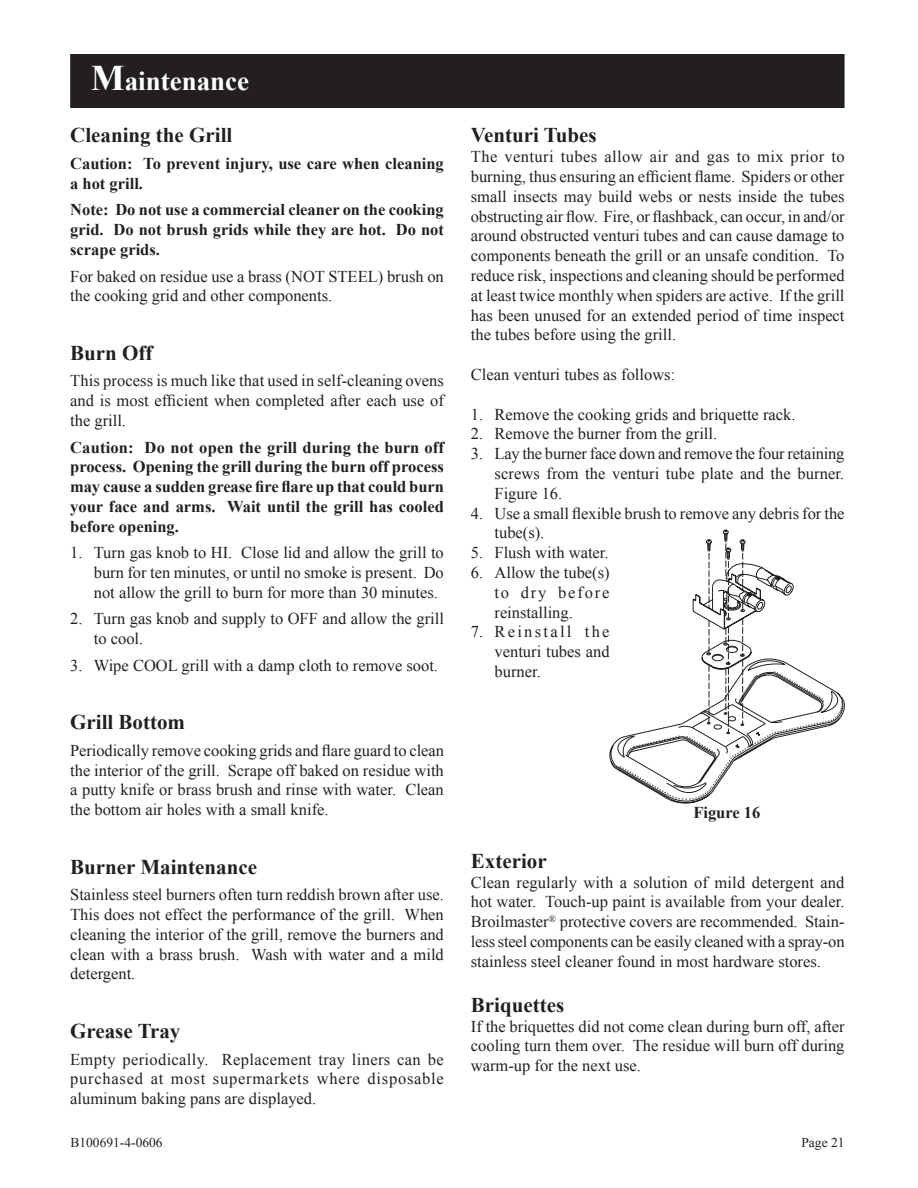
<style>
.page{position:relative;width:918px;height:1188px;background:#fff}
.page>*{position:absolute;margin:0;border:0;box-sizing:border-box;transform-origin:0 0}
.t1{font:700 27px "Times New Roman";color:#fff}
.t2{font:700 21px "Times New Roman";color:#231f20}
.t3{font:16.5px/19.8px "Times New Roman";color:#231f20;text-align:justify}
.t4{font:700 16.5px/19.8px "Times New Roman";color:#231f20;text-align:justify}
.t5{font:13.5px "Times New Roman";color:#231f20}
.s1{font-size:36px}
</style>
<div class="page">
<div style="left:71px;top:55px;width:773px;height:52px;background:#231f20"></div>
<div style="left:70px;top:54px;width:775px;height:54px;border:2px solid #231f20"></div>
<svg style="left:610px;top:530px;width:235px;height:273px"></svg>
<h1 class="t1" style="left:91px;top:63px;width:160px"><span class="s1">M</span>aintenance</h1>
<p class="t2" style="left:70px;top:121px;width:164px">Cleaning the Grill</p>
<p class="t4" style="left:70px;top:153px;width:375px">Caution: To prevent injury, use care when cleaning a hot grill.</p>
<p class="t4" style="left:70px;top:200px;width:375px">Note: Do not use a commercial cleaner on the cooking grid. Do not brush grids while they are hot. Do not scrape grids.</p>
<p class="t3" style="left:70px;top:266px;width:375px">For baked on residue use a brass (NOT STEEL) brush on the cooking grid and other components.</p>
<p class="t2" style="left:70px;top:338px;width:84px">Burn Off</p>
<p class="t3" style="left:70px;top:371px;width:375px">This process is much like that used in self-cleaning ovens and is most efficient when completed after each use of the grill.</p>
<p class="t4" style="left:70px;top:437px;width:375px">Caution: Do not open the grill during the burn off process. Opening the grill during the burn off process may cause a sudden grease fire flare up that could burn your face and arms. Wait until the grill has cooled before opening.</p>
<p class="t3" style="left:94px;top:543px;width:352px;text-indent:-24px">1. Turn gas knob to HI. Close lid and allow the grill to burn for ten minutes, or until no smoke is present. Do not allow the grill to burn for more than 30 minutes.</p>
<p class="t3" style="left:94px;top:609px;width:352px;text-indent:-24px">2. Turn gas knob and supply to OFF and allow the grill to cool.</p>
<p class="t3" style="left:70px;top:655px;width:369px">3. Wipe COOL grill with a damp cloth to remove soot.</p>
<p class="t2" style="left:70px;top:708px;width:116px">Grill Bottom</p>
<p class="t3" style="left:70px;top:740px;width:375px">Periodically remove cooking grids and flare guard to clean the interior of the grill. Scrape off baked on residue with a putty knife or brass brush and rinse with water. Clean the bottom air holes with a small knife.</p>
<p class="t2" style="left:70px;top:852px;width:188px">Burner Maintenance</p>
<p class="t3" style="left:70px;top:885px;width:375px">Stainless steel burners often turn reddish brown after use.<br>This does not effect the performance of the grill. When cleaning the interior of the grill, remove the burners and clean with a brass brush. Wash with water and a mild detergent.</p>
<p class="t2" style="left:70px;top:1016px;width:112px">Grease Tray</p>
<p class="t3" style="left:70px;top:1049px;width:375px">Empty periodically. Replacement tray liners can be purchased at most supermarkets where disposable aluminum baking pans are displayed.</p>
<p class="t2" style="left:471px;top:121px;width:127px">Venturi Tubes</p>
<p class="t3" style="left:471px;top:147px;width:375px">The venturi tubes allow air and gas to mix prior to burning, thus ensuring an efficient flame. Spiders or other small insects may build webs or nests inside the tubes obstructing air flow. Fire, or flashback, can occur, in and/or around obstructed venturi tubes and can cause damage to components beneath the grill or an unsafe condition. To reduce risk, inspections and cleaning should be performed at least twice monthly when spiders are active. If the grill has been unused for an extended period of time inspect the tubes before using the grill.</p>
<p class="t3" style="left:471px;top:364px;width:206px">Clean venturi tubes as follows:</p>
<p class="t3" style="left:471px;top:404px;width:326px">1. Remove the cooking grids and briquette rack.</p>
<p class="t3" style="left:471px;top:424px;width:248px">2. Remove the burner from the grill.</p>
<p class="t3" style="left:495px;top:444px;width:352px;text-indent:-24px">3. Lay the burner face down and remove the four retaining screws from the venturi tube plate and the burner.<br>Figure 16.</p>
<p class="t3" style="left:495px;top:503px;width:352px;text-indent:-24px">4. Use a small flexible brush to remove any debris for the tube(s).</p>
<p class="t3" style="left:471px;top:543px;width:139px">5. Flush with water.</p>
<p class="t3" style="left:495px;top:562px;width:117px;text-indent:-24px">6. Allow the tube(s) to dry before reinstalling.</p>
<p class="t3" style="left:495px;top:622px;width:117px;text-indent:-24px">7. Reinstall the venturi tubes and burner.</p>
<p class="t4" style="left:693px;top:802px;width:69px">Figure 16</p>
<p class="t2" style="left:471px;top:846px;width:77px">Exterior</p>
<p class="t3" style="left:471px;top:872px;width:375px">Clean regularly with a solution of mild detergent and hot water. Touch-up paint is available from your dealer.<br>Broilmaster<sup>®</sup> protective covers are recommended. Stain&shy;less steel components can be easily cleaned with a spray-on stainless steel cleaner found in most hardware stores.</p>
<p class="t2" style="left:471px;top:990px;width:95px">Briquettes</p>
<p class="t3" style="left:471px;top:1016px;width:375px">If the briquettes did not come clean during burn off, after cooling turn them over. The residue will burn off during warm-up for the next use.</p>
<p class="t5" style="left:70px;top:1133px;width:94px">B100691-4-0606</p>
<p class="t5" style="left:801px;top:1133px;width:45px">Page 21</p>
</div>
